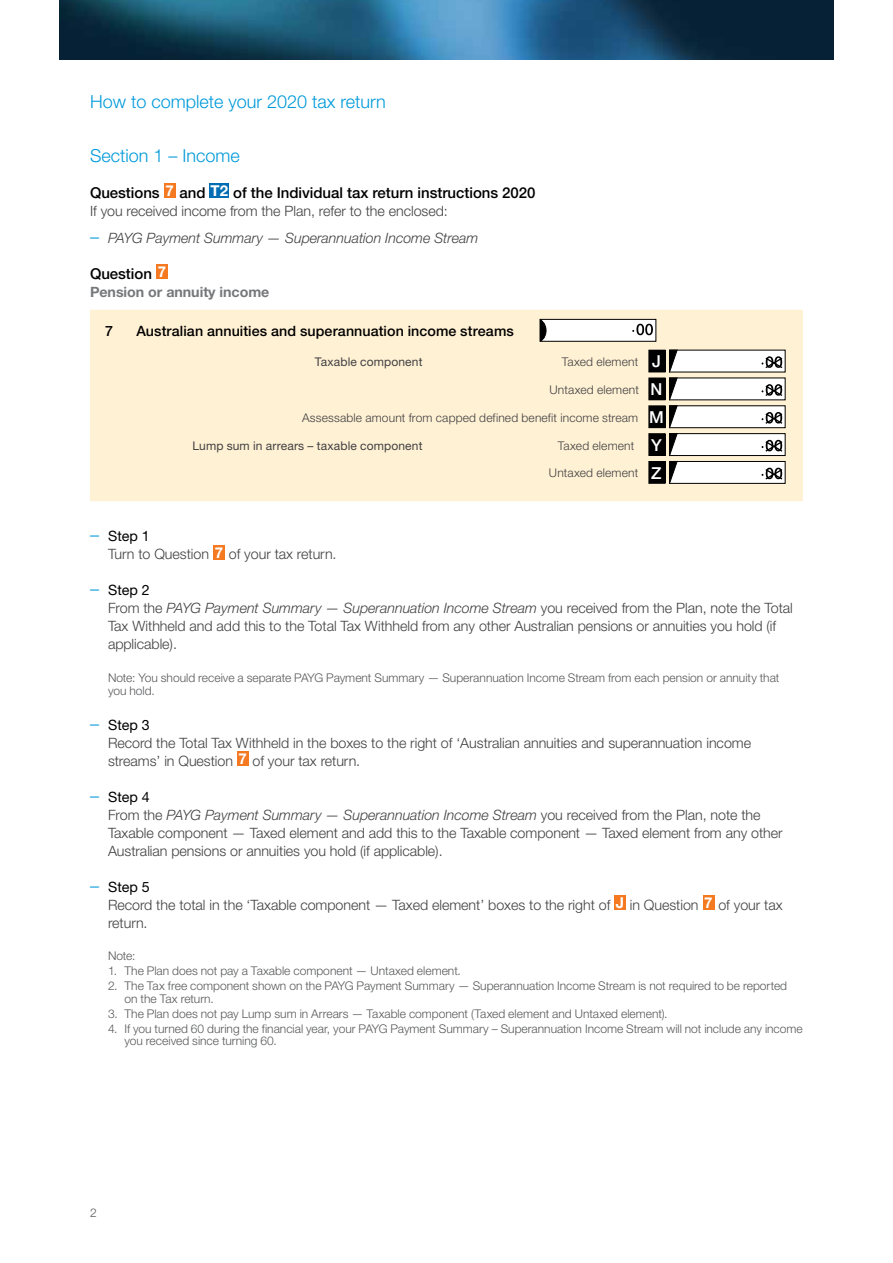
<style>
.page{position:relative;width:893px;height:1263px;background:#fff}
.page>*{position:absolute;margin:0;border:0;box-sizing:border-box;transform-origin:0 0}
.t1{font:300 18px "Helvetica Neue LT Std";color:#009ada}
.t2{font:500 15px "Helvetica Neue LT Std";letter-spacing:-.005em;color:#000}
.t3{font:300 14.25px/18px "Helvetica Neue LT Std";letter-spacing:-.005em;color:#414042}
.t4{font:500 14.25px "Helvetica Neue LT Std";letter-spacing:.005em;color:#000}
.t5{font:italic 300 14.25px "Helvetica Neue LT Std";letter-spacing:-.005em;color:#414042}
.t6{font:700 14.25px "Helvetica Neue LT Std";letter-spacing:-.005em;color:#77787b}
.t7{font:300 12px/12.8px "Helvetica Neue LT Std";color:#58595b}
.t8{font:300 12px "Helvetica Neue LT Std";letter-spacing:.015em;color:#414042}
.t9{font:12px "Helvetica Neue LT Std";letter-spacing:.01em;color:#414042}
.s1{font-weight:700;color:#fff}
.s2{font-style:normal;font-size:18px;color:#009ada}
.s3{font-weight:500;font-size:16.5px;color:#fff}
.s4{font-size:18px;color:#009ada}
.s5{font-weight:400;color:#000}
.s6{font-weight:700;font-size:15px;color:#fff}
.s7{font-style:italic}
</style>
<div class="page">
<img style="left:60px;top:0;width:773px;height:60px">
<div style="left:164px;top:184px;width:11px;height:14px;background:#f47920"></div>
<div style="left:210px;top:184px;width:19px;height:14px;background:#036db3"></div>
<div style="left:156px;top:265px;width:12px;height:14px;background:#f47920"></div>
<div style="left:90px;top:310px;width:713px;height:191px;background:#fff1d4"></div>
<div style="left:540px;top:319px;width:116px;height:22px;background:#fff"></div>
<div style="left:540px;top:319px;width:116px;height:23px;border:1px solid #000"></div>
<svg style="left:540px;top:319px;width:7px;height:23px"></svg>
<svg style="left:632px;top:324px;width:21px;height:11px"></svg>
<div style="left:669px;top:350px;width:116px;height:22px;background:#fff"></div>
<svg style="left:762px;top:356px;width:21px;height:13px"></svg>
<div style="left:649px;top:350px;width:16px;height:22px;background:#010101"></div>
<div style="left:669px;top:378px;width:116px;height:22px;background:#fff"></div>
<svg style="left:762px;top:384px;width:21px;height:12px"></svg>
<div style="left:649px;top:378px;width:16px;height:22px;background:#010101"></div>
<div style="left:669px;top:406px;width:116px;height:22px;background:#fff"></div>
<div style="left:669px;top:405px;width:116px;height:23px;border:1px solid #010101"></div>
<svg style="left:762px;top:412px;width:22px;height:13px"></svg>
<div style="left:649px;top:406px;width:16px;height:22px;background:#010101"></div>
<div style="left:649px;top:405px;width:16px;height:23px;border:1px solid #010101"></div>
<div style="left:669px;top:434px;width:116px;height:21px;background:#fff"></div>
<div style="left:669px;top:433px;width:116px;height:23px;border:1px solid #010101"></div>
<svg style="left:762px;top:440px;width:22px;height:13px"></svg>
<div style="left:649px;top:434px;width:16px;height:21px;background:#010101"></div>
<div style="left:649px;top:433px;width:16px;height:23px;border:1px solid #010101"></div>
<div style="left:669px;top:461px;width:116px;height:22px;background:#fff"></div>
<div style="left:669px;top:461px;width:116px;height:23px;border:1px solid #010101"></div>
<svg style="left:762px;top:468px;width:22px;height:13px"></svg>
<svg style="left:669px;top:349px;width:9px;height:135px"></svg>
<div style="left:649px;top:461px;width:16px;height:22px;background:#010101"></div>
<div style="left:649px;top:461px;width:16px;height:23px;border:1px solid #010101"></div>
<div style="left:213px;top:545px;width:12px;height:14px;background:#f47920"></div>
<div style="left:237px;top:751px;width:12px;height:14px;background:#f47920"></div>
<div style="left:614px;top:895px;width:12px;height:14px;background:#f47920"></div>
<div style="left:703px;top:895px;width:11px;height:14px;background:#f47920"></div>
<p class="t1" style="left:90px;top:91px;width:297px">How to complete your 2020 tax return</p>
<p class="t1" style="left:90px;top:145px;width:151px">Section 1 – Income</p>
<p class="t2" style="left:90px;top:184px;width:447px">Questions <span class="s1">7</span> and <span class="s1">T2</span> of the Individual tax return instructions 2020</p>
<p class="t3" style="left:90px;top:202px;width:359px">If you received income from the Plan, refer to the enclosed:</p>
<p class="t5" style="left:90px;top:229px;width:390px"><span class="s2">–</span> PAYG Payment Summary — Superannuation Income Stream</p>
<p class="t2" style="left:90px;top:265px;width:78px">Question <span class="s1">7</span></p>
<p class="t6" style="left:90px;top:283px;width:181px">Pension or annuity income</p>
<p class="t4" style="left:105px;top:322px;width:9px">7</p>
<p class="t4" style="left:136px;top:322px;width:379px">Australian annuities and superannuation income streams</p>
<p class="t9" style="left:315px;top:355px;width:109px">Taxable component</p>
<p class="t8" style="left:562px;top:354px;width:101px">Taxed element <span class="s3">J</span></p>
<p class="t8" style="left:550px;top:382px;width:114px">Untaxed element <span class="s3">N</span></p>
<p class="t8" style="left:302px;top:410px;width:363px">Assessable amount from capped defined benefit income stream <span class="s3">M</span></p>
<p class="t9" style="left:192px;top:438px;width:232px">Lump sum in arrears – taxable component</p>
<p class="t8" style="left:558px;top:438px;width:106px">Taxed element <span class="s3">Y</span></p>
<p class="t8" style="left:549px;top:466px;width:114px">Untaxed element <span class="s3">Z</span></p>
<p class="t3" style="left:108px;top:527px;width:230px;text-indent:-18px"><span class="s4">–</span> <span class="s5">Step 1<br></span>Turn to Question <span class="s6">7</span> of your tax return.</p>
<p class="t3" style="left:108px;top:581px;width:686px;text-indent:-18px"><span class="s4">–</span> <span class="s5">Step 2<br></span>From the <span class="s7">PAYG Payment Summary — Superannuation Income Stream</span> you received from the Plan, note the Total Tax Withheld and add this to the Total Tax Withheld from any other Australian pensions or annuities you hold (if applicable).</p>
<p class="t7" style="left:108px;top:671px;width:673px">Note: You should receive a separate PAYG Payment Summary — Superannuation Income Stream from each pension or annuity that you hold.</p>
<p class="t3" style="left:108px;top:715px;width:645px;text-indent:-18px"><span class="s4">–</span> <span class="s5">Step 3<br></span>Record the Total Tax Withheld in the boxes to the right of ‘Australian annuities and superannuation income streams’ in Question <span class="s6">7</span> of your tax return.</p>
<p class="t3" style="left:108px;top:787px;width:676px;text-indent:-18px"><span class="s4">–</span> <span class="s5">Step 4<br></span>From the <span class="s7">PAYG Payment Summary — Superannuation Income Stream</span> you received from the Plan, note the Taxable component — Taxed element and add this to the Taxable component — Taxed element from any other Australian pensions or annuities you hold (if applicable).</p>
<p class="t3" style="left:108px;top:877px;width:676px;text-indent:-18px"><span class="s4">–</span> <span class="s5">Step 5<br></span>Record the total in the ‘Taxable component — Taxed element’ boxes to the right of <span class="s6">J</span> in Question <span class="s6">7</span> of your tax return.</p>
<p class="t7" style="left:108px;top:949px;width:29px">Note:</p>
<p class="t7" style="left:108px;top:964px;width:354px">1. The Plan does not pay a Taxable component — Untaxed element.</p>
<p class="t7" style="left:124px;top:979px;width:664px;text-indent:-16px">2. The Tax free component shown on the PAYG Payment Summary — Superannuation Income Stream is not required to be reported on the Tax return.</p>
<p class="t7" style="left:108px;top:1007px;width:561px">3. The Plan does not pay Lump sum in Arrears — Taxable component (Taxed element and Untaxed element).</p>
<p class="t7" style="left:124px;top:1022px;width:680px;text-indent:-16px">4. If you turned 60 during the financial year, your PAYG Payment Summary – Superannuation Income Stream will not include any income you received since turning 60.</p>
<p class="t7" style="left:90px;top:1206px;width:8px">2</p>
</div>
